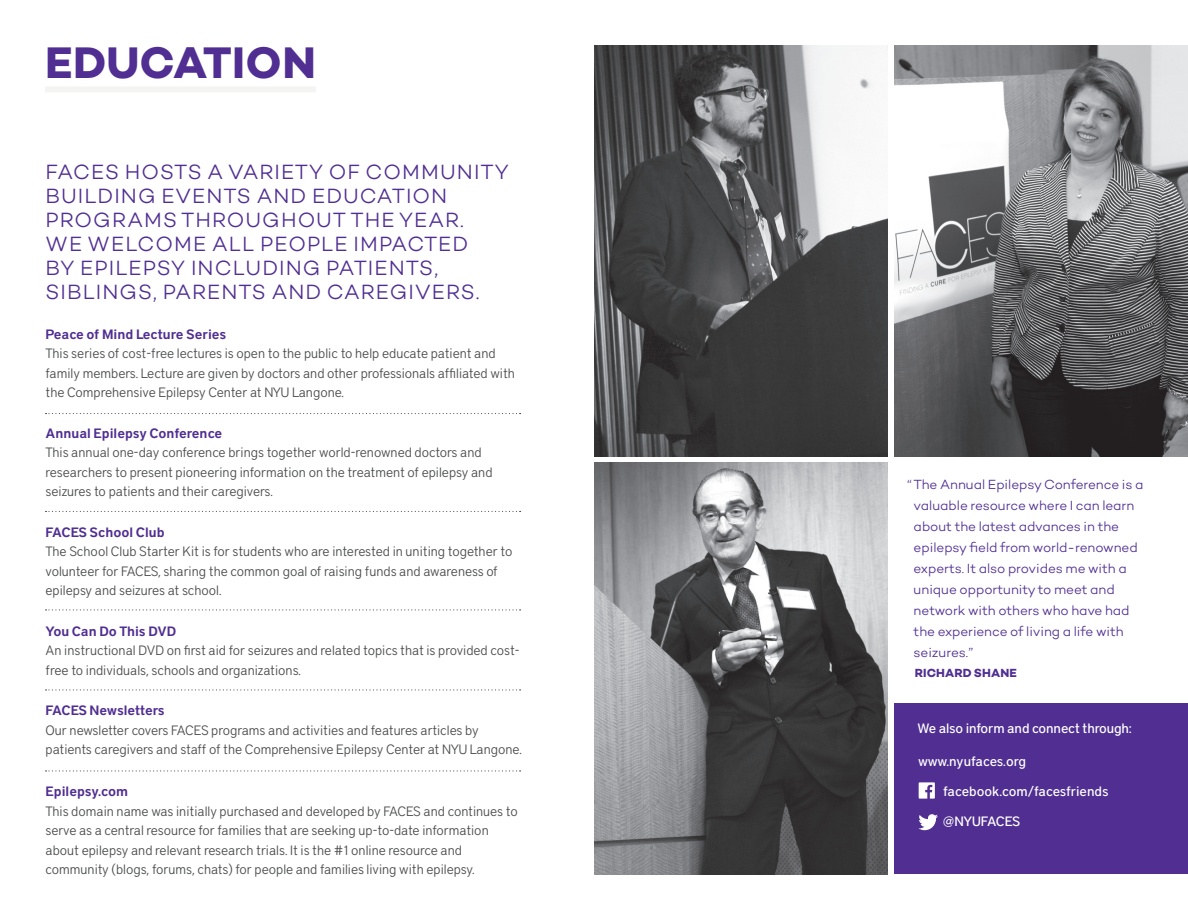
<style>
.page{position:relative;width:1188px;height:918px;background:#fff}
.page>*{position:absolute;margin:0;border:0;box-sizing:border-box;transform-origin:0 0}
.t1{font:700 45px "Campton";letter-spacing:.005em;color:#502e92}
.Intro_2{font:300 21px/24px "Campton";letter-spacing:.05em;color:#502e92}
.Body{font:300 13.5px/19.5px "District";color:#4b4c4d}
.QUOTE{font:300 13.5px/21px "Campton";letter-spacing:-.005em;color:#502e92}
.Subhead{font:13.5px "District Demi";color:#502e92}
.t2{font:500 13.5px "District";letter-spacing:-.01em;color:#fff}
.Subhead-2{font:13.5px "District Demi";letter-spacing:-.02em;color:#502e92}
.t3{font:500 13.5px "District";letter-spacing:-.035em;color:#fff}
.QUOTE-2{font:700 12px "Campton";letter-spacing:.01em;color:#502e92}
</style>
<div class="page">
<img style="left:594px;top:45px;width:294px;height:412px">
<img style="left:894px;top:45px;width:294px;height:412px">
<svg style="left:46px;top:413px;width:475px;height:1px"></svg>
<svg style="left:46px;top:511px;width:475px;height:1px"></svg>
<svg style="left:46px;top:609px;width:475px;height:2px"></svg>
<svg style="left:46px;top:689px;width:475px;height:2px"></svg>
<svg style="left:46px;top:770px;width:475px;height:2px"></svg>
<div style="left:45px;top:86px;width:271px;height:6px;background:#f4f4f3"></div>
<div style="left:894px;top:704px;width:294px;height:170px;background:#502e92"></div>
<svg style="left:919px;top:782px;width:16px;height:17px"></svg>
<svg style="left:918px;top:814px;width:20px;height:16px"></svg>
<img style="left:594px;top:462px;width:294px;height:412px">
<p class="t1" style="left:45px;top:34px;width:272px">EDUCATION</p>
<p class="Intro_2" style="left:46px;top:159px;width:465px">FACES HOSTS A VARIETY OF COMMUNITY<br>BUILDING EVENTS AND EDUCATION<br>PROGRAMS THROUGHOUT THE YEAR.<br>WE WELCOME ALL PEOPLE IMPACTED<br>BY EPILEPSY INCLUDING PATIENTS,<br>SIBLINGS, PARENTS AND CAREGIVERS.</p>
<p class="Subhead" style="left:46px;top:326px;width:182px">Peace of Mind Lecture Series</p>
<p class="Body" style="left:46px;top:344px;width:471px">This series of cost-free lectures is open to the public to help educate patient and family members. Lecture are given by doctors and other professionals affiliated with the Comprehensive Epilepsy Center at NYU Langone.</p>
<p class="Subhead" style="left:46px;top:425px;width:178px">Annual Epilepsy Conference</p>
<p class="Body" style="left:46px;top:443px;width:448px">This annual one-day conference brings together world-renowned doctors and researchers to present pioneering information on the treatment of epilepsy and seizures to patients and their caregivers.</p>
<p class="Subhead" style="left:46px;top:524px;width:121px">FACES School Club</p>
<p class="Body" style="left:46px;top:542px;width:468px">The School Club Starter Kit is for students who are interested in uniting together to volunteer for FACES, sharing the common goal of raising funds and awareness of epilepsy and seizures at school.</p>
<p class="Subhead" style="left:46px;top:623px;width:132px">You Can Do This DVD</p>
<p class="Body" style="left:46px;top:641px;width:476px">An instructional DVD on first aid for seizures and related topics that is provided cost&shy;free to individuals, schools and organizations.</p>
<p class="Subhead-2" style="left:46px;top:702px;width:121px">FACES Newsletters</p>
<p class="Body" style="left:46px;top:720px;width:478px">Our newsletter covers FACES programs and activities and features articles by patients caregivers and staff of the Comprehensive Epilepsy Center at NYU Langone.</p>
<p class="Subhead" style="left:46px;top:783px;width:84px">Epilepsy.com</p>
<p class="Body" style="left:46px;top:801px;width:474px">This domain name was initially purchased and developed by FACES and continues to serve as a central resource for families that are seeking up-to-date information about epilepsy and relevant research trials. It is the #1 online resource and community (blogs, forums, chats) for people and families living with epilepsy.</p>
<p class="QUOTE" style="left:914px;top:473px;width:231px;text-indent:-6px">“ The Annual Epilepsy Conference is a valuable resource where I can learn about the latest advances in the epilepsy field from world-renowned experts. It also provides me with a unique opportunity to meet and network with others who have had the experience of living a life with seizures.”</p>
<p class="QUOTE-2" style="left:915px;top:665px;width:103px">RICHARD SHANE</p>
<p class="t2" style="left:917px;top:720px;width:216px">We also inform and connect through:</p>
<p class="t2" style="left:918px;top:753px;width:110px">www.nyufaces.org</p>
<p class="t2" style="left:943px;top:783px;width:167px">facebook.com/facesfriends</p>
<p class="t3" style="left:943px;top:813px;width:79px">@NYUFACES</p>
</div>
